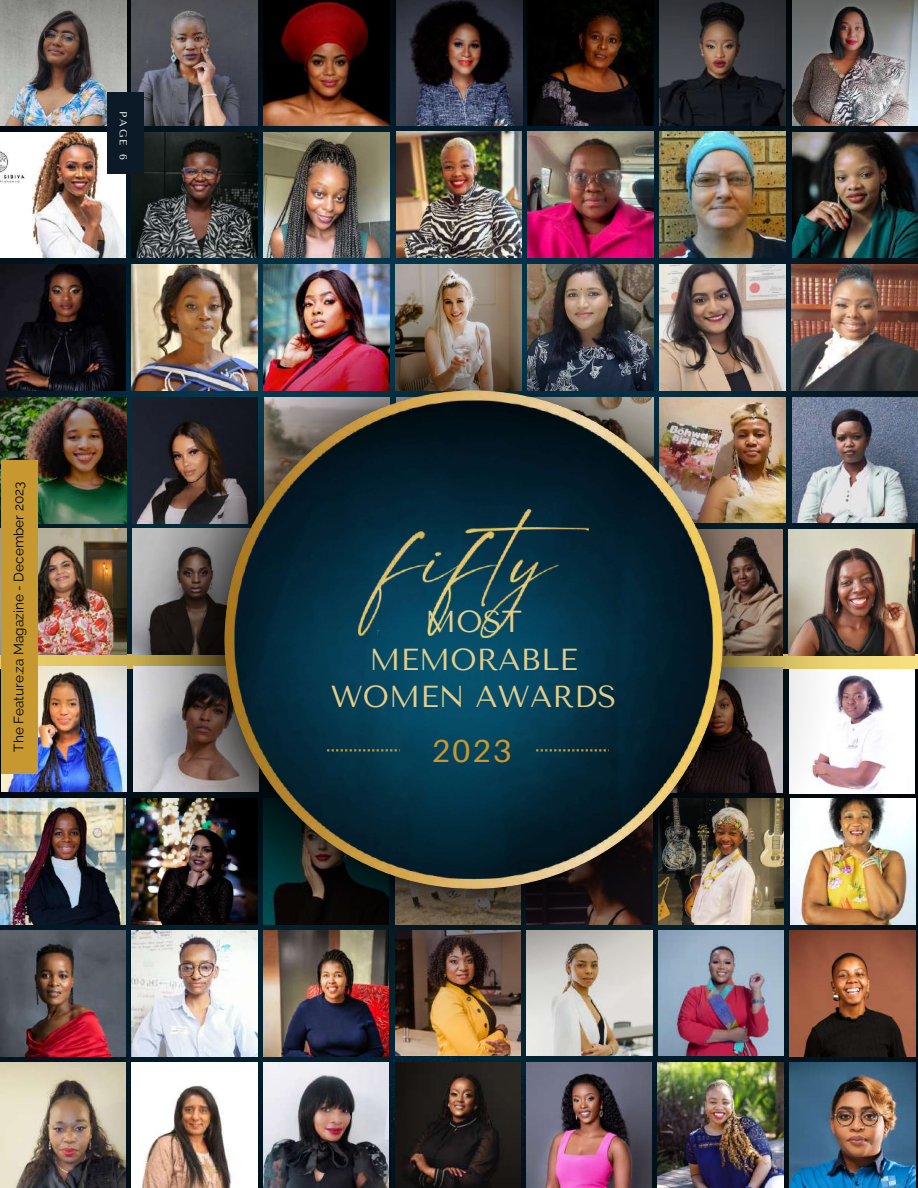
<style>
.page{position:relative;width:918px;height:1188px;background:#fff}
.page>*{position:absolute;margin:0;border:0;box-sizing:border-box;transform-origin:0 0}
.t1{font:31.8px "Aileron";color:#c6982f}
.t2{font:30.3px/37.7px "Tenor Sans";letter-spacing:.005em;color:#e5cd8b;text-align:center}
.t3{font:13.65px "Raleway";color:#000}
.t4{font:10.2px "Tenor Sans";color:#fff}
</style>
<div class="page">
<img style="left:0;top:799px;width:92px;height:18px">
<img style="left:834px;top:799px;width:53px;height:18px">
<img style="left:834px;top:668px;width:81px;height:123px">
<img style="left:0;top:655px;width:918px;height:13px">
<img style="left:1px;top:666px;width:91px;height:126px">
<img style="left:834px;top:519px;width:84px;height:4px">
<img style="left:834px;top:530px;width:81px;height:126px">
<img style="left:0;top:529px;width:92px;height:126px">
<img style="left:92px;top:519px;width:742px;height:298px">
<img style="left:224px;top:519px;width:499px;height:298px">
<img style="left:0;top:817px;width:918px;height:371px">
<img style="left:0;top:0;width:918px;height:519px">
<img style="left:358px;top:510px;width:231px;height:128px">
<svg style="left:327px;top:749px;width:73px;height:2px"></svg>
<svg style="left:536px;top:749px;width:73px;height:2px"></svg>
<div style="left:1px;top:460px;width:37px;height:313px;background:#c6982f"></div>
<div style="left:108px;top:92px;width:35px;height:82px;background:#0c1a28"></div>
<p class="t4" style="left:129px;top:111px;width:50px;rotate:90deg">PAGE 6</p>
<p class="t3" style="left:11px;top:752px;width:272px;rotate:-90deg">The Feature.za Magazine - December 2023</p>
<h2 class="t2" style="left:331px;top:603px;width:287px">MOST<br>MEMORABLE<br>WOMEN AWARDS</h2>
<h1 class="t1" style="left:432px;top:731px;width:81px">2023</h1>
</div>
